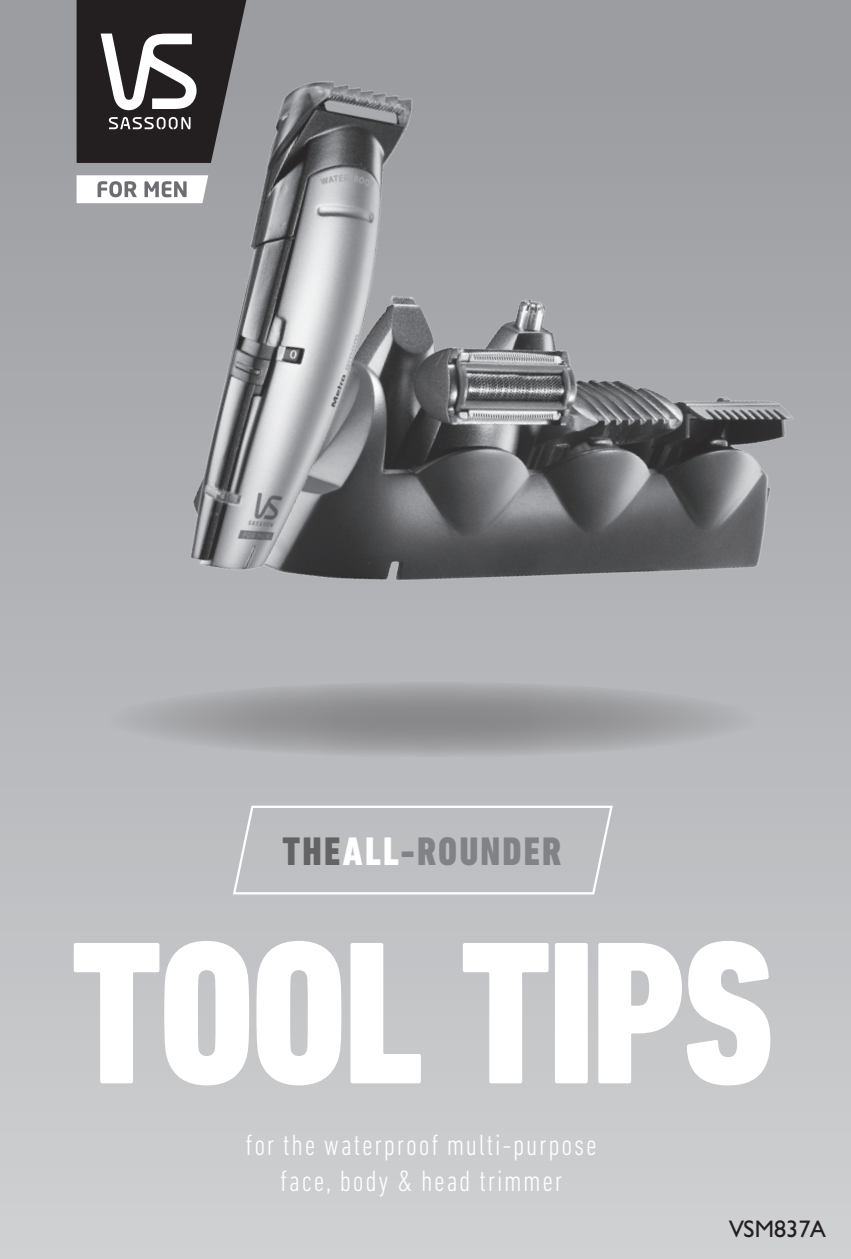
<style>
.page{position:relative;width:851px;height:1259px;background:#fff}
.page>*{position:absolute;margin:0;border:0;box-sizing:border-box;transform-origin:0 0}
.t1{font:800 condensed 206.4px "DIN Next LT Pro";letter-spacing:-.02em;color:#fff}
.t2{font:800 condensed 40.5px "DIN Next LT Pro";letter-spacing:.05em;color:#808285}
.t3{font:300 condensed 30px/36px "DIN Next LT Pro";letter-spacing:.06em;color:#fff;text-align:center}
.t4{font:24px "Humanist 521 BT";color:#231f20}
.s1{color:#636366}
.s2{color:#fff}
</style>
<div class="page">
<div style="left:0;top:0;width:850px;height:1259px;background:linear-gradient(to bottom,#98999d,#d0d1d3)"></div>
<svg style="left:231px;top:804px;width:383px;height:91px;background:#c1c2c4"></svg>
<svg style="left:106px;top:682px;width:652px;height:76px;background:#9e9ea1"></svg>
<svg style="left:77px;top:0;width:169px;height:163px;background:#373334"></svg>
<svg style="left:77px;top:175px;width:58px;height:28px"></svg>
<img style="left:153px;top:200px;width:686px;height:489px">
<img style="left:135px;top:16px;width:320px;height:602px">
<h2 class="t2" style="left:282px;top:828px;width:280px"><span class="s1">THE</span><span class="s2">ALL</span>-ROUNDER</h2>
<h1 class="t1" style="left:71px;top:895px;width:704px">TOOL TIPS</h1>
<p class="t3" style="left:245px;top:1126px;width:353px">for the waterproof multi-purpose face, body &amp; head trimmer</p>
<p class="t4" style="left:729px;top:1213px;width:98px">VSM837A</p>
</div>
